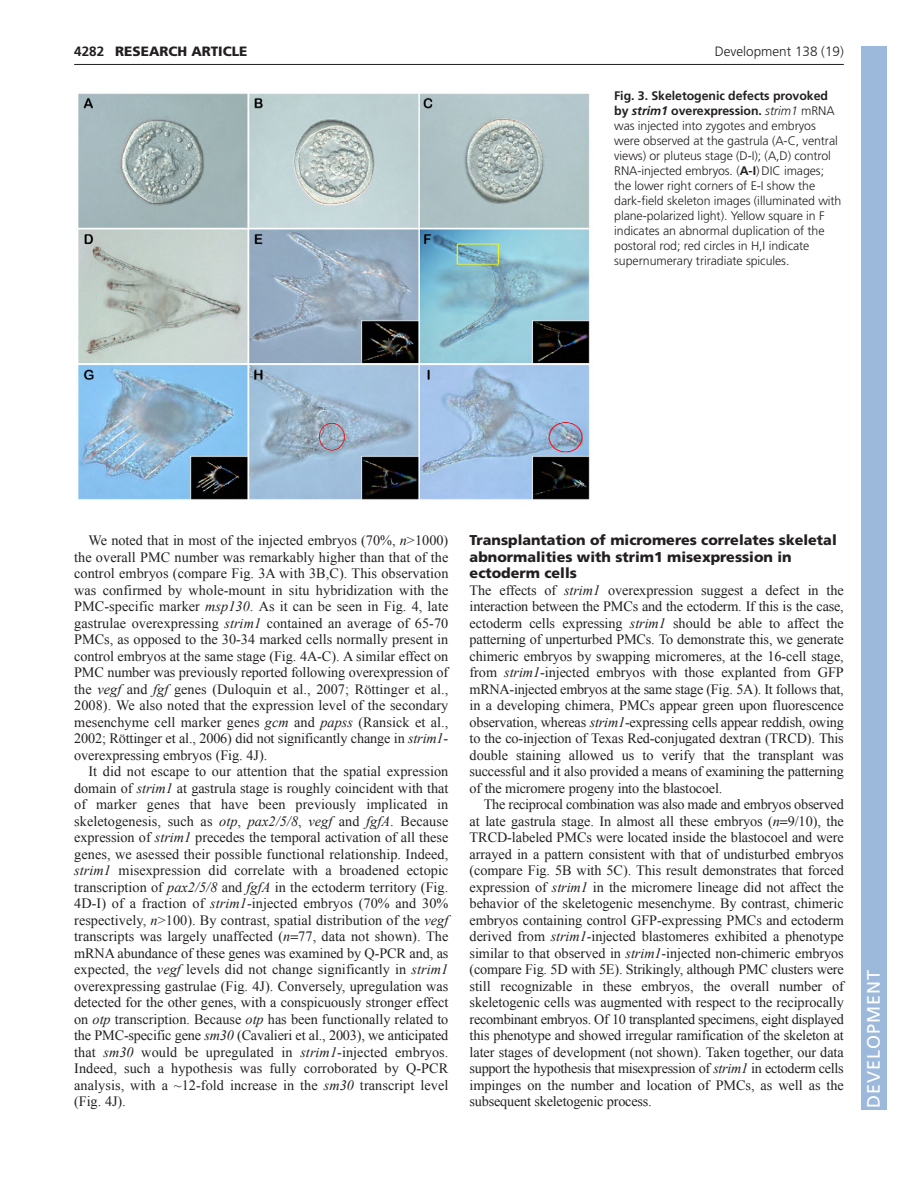
<style>
.page{position:relative;width:918px;height:1188px;background:#fff}
.page>*{position:absolute;margin:0;border:0;box-sizing:border-box;transform-origin:0 0}
.t1{font:18px "Frutiger LT Std";letter-spacing:.055em;color:#fff}
.t2{font:14.25px/16.5px "Times New Roman";letter-spacing:-.01em;color:#231f20;text-align:justify}
.t3{font:900 14.25px/16.5px "Frutiger LT Std";color:#231f20}
.t4{font:300 13.5px "Frutiger LT Std";color:#231f20}
.t5{font:900 13.5px "Frutiger LT Std";color:#231f20}
.t6{font:700 13.5px "Frutiger LT Std";color:#231f20}
.t7{font:300 12.3px/15px "Frutiger LT Std";letter-spacing:-.005em;color:#231f20}
.s1{font-weight:700}
.s2{font-weight:700;font-style:italic}
.s3{font-style:italic}
</style>
<div class="page">
<hr style="left:74px;top:64px;width:770px;height:1px;background:#231f20">
<img style="left:78px;top:93px;width:512px;height:407px">
<div style="left:861px;top:46px;width:25px;height:1064px;background:#9cb9db"></div>
<p class="t6" style="left:74px;top:46px;width:32px">4282</p>
<p class="t5" style="left:115px;top:46px;width:134px">RESEARCH ARTICLE</p>
<p class="t4" style="left:715px;top:46px;width:131px">Development 138 (19)</p>
<p class="t7" style="left:614px;top:89px;width:229px"><span class="s1">Fig. 3. Skeletogenic defects provoked by</span> <span class="s2">strim1</span> <span class="s1">overexpression.</span> <span class="s3">strim1</span> mRNA was injected into zygotes and embryos were observed at the gastrula (A-C, ventral views) or pluteus stage (D-I); (A,D) control RNA-injected embryos. (<span class="s1">A-I</span>) DIC images; the lower right corners of E-I show the dark-field skeleton images (illuminated with plane-polarized light). Yellow square in F indicates an abnormal duplication of the postoral rod; red circles in H,I indicate supernumerary triradiate spicules.</p>
<p class="t2" style="left:74px;top:532px;width:376px;text-indent:14px">We noted that in most of the injected embryos (70%, <span class="s3">n</span>&gt;1000) the overall PMC number was remarkably higher than that of the control embryos (compare Fig. 3A with 3B,C). This observation was confirmed by whole-mount in situ hybridization with the PMC-specific marker <span class="s3">msp130</span>. As it can be seen in Fig. 4, late gastrulae overexpressing <span class="s3">strim1</span> contained an average of 65-70<br>PMCs, as opposed to the 30-34 marked cells normally present in control embryos at the same stage (Fig. 4A-C). A similar effect on PMC number was previously reported following overexpression of the <span class="s3">vegf</span> and <span class="s3">fgf</span> genes (Duloquin et al., 2007; Röttinger et al., 2008). We also noted that the expression level of the secondary mesenchyme cell marker genes <span class="s3">gcm</span> and <span class="s3">papss</span> (Ransick et al., 2002; Röttinger et al., 2006) did not significantly change in <span class="s3">strim1</span>- overexpressing embryos (Fig. 4J).</p>
<p class="t2" style="left:74px;top:763px;width:376px;text-indent:14px">It did not escape to our attention that the spatial expression domain of <span class="s3">strim1</span> at gastrula stage is roughly coincident with that of marker genes that have been previously implicated in skeletogenesis, such as <span class="s3">otp</span>, <span class="s3">pax2/5/8</span>, <span class="s3">vegf</span> and <span class="s3">fgfA</span>. Because expression of <span class="s3">strim1</span> precedes the temporal activation of all these genes, we asessed their possible functional relationship. Indeed, <span class="s3">strim1</span> misexpression did correlate with a broadened ectopic transcription of <span class="s3">pax2/5/8</span> and <span class="s3">fgfA</span> in the ectoderm territory (Fig.<br>4D-I) of a fraction of <span class="s3">strim1</span>-injected embryos (70% and 30% respectively, <span class="s3">n</span>&gt;100). By contrast, spatial distribution of the <span class="s3">vegf </span>transcripts was largely unaffected (<span class="s3">n</span> 77, data not shown). The mRNA abundance of these genes was examined by Q-PCR and, as expected, the <span class="s3">vegf</span> levels did not change significantly in <span class="s3">strim1 </span>overexpressing gastrulae (Fig. 4J). Conversely, upregulation was detected for the other genes, with a conspicuously stronger effect on <span class="s3">otp</span> transcription. Because <span class="s3">otp</span> has been functionally related to the PMC-specific gene <span class="s3">sm30</span> (Cavalieri et al., 2003), we anticipated that <span class="s3">sm30</span> would be upregulated in <span class="s3">strim1</span>-injected embryos.<br>Indeed, such a hypothesis was fully corroborated by Q-PCR analysis, with a ~12-fold increase in the <span class="s3">sm30</span> transcript level (Fig. 4J).</p>
<p class="t3" style="left:470px;top:533px;width:369px">Transplantation of micromeres correlates skeletal abnormalities with strim1 misexpression in ectoderm cells</p>
<p class="t2" style="left:470px;top:582px;width:376px">The effects of <span class="s3">strim1</span> overexpression suggest a defect in the interaction between the PMCs and the ectoderm. If this is the case, ectoderm cells expressing <span class="s3">strim1</span> should be able to affect the patterning of unperturbed PMCs. To demonstrate this, we generate chimeric embryos by swapping micromeres, at the 16-cell stage, from <span class="s3">strim1</span>-injected embryos with those explanted from GFP mRNA-injected embryos at the same stage (Fig. 5A). It follows that, in a developing chimera, PMCs appear green upon fluorescence observation, whereas <span class="s3">strim1</span>-expressing cells appear reddish, owing to the co-injection of Texas Red-conjugated dextran (TRCD). This double staining allowed us to verify that the transplant was successful and it also provided a means of examining the patterning of the micromere progeny into the blastocoel.</p>
<p class="t2" style="left:470px;top:796px;width:376px;text-indent:14px">The reciprocal combination was also made and embryos observed at late gastrula stage. In almost all these embryos (<span class="s3">n</span> 9/10), the TRCD-labeled PMCs were located inside the blastocoel and were arrayed in a pattern consistent with that of undisturbed embryos (compare Fig. 5B with 5C). This result demonstrates that forced expression of <span class="s3">strim1</span> in the micromere lineage did not affect the behavior of the skeletogenic mesenchyme. By contrast, chimeric embryos containing control GFP-expressing PMCs and ectoderm derived from <span class="s3">strim1</span>-injected blastomeres exhibited a phenotype similar to that observed in <span class="s3">strim1</span>-injected non-chimeric embryos (compare Fig. 5D with 5E). Strikingly, although PMC clusters were still recognizable in these embryos, the overall number of skeletogenic cells was augmented with respect to the reciprocally recombinant embryos. Of 10 transplanted specimens, eight displayed this phenotype and showed irregular ramification of the skeleton at later stages of development (not shown). Taken together, our data support the hypothesis that misexpression of <span class="s3">strim1</span> in ectoderm cells impinges on the number and location of PMCs, as well as the subsequent skeletogenic process.</p>
<p class="t1" style="left:863px;top:1108px;width:140px;rotate:-90deg">DEVELOPMENT</p>
</div>
